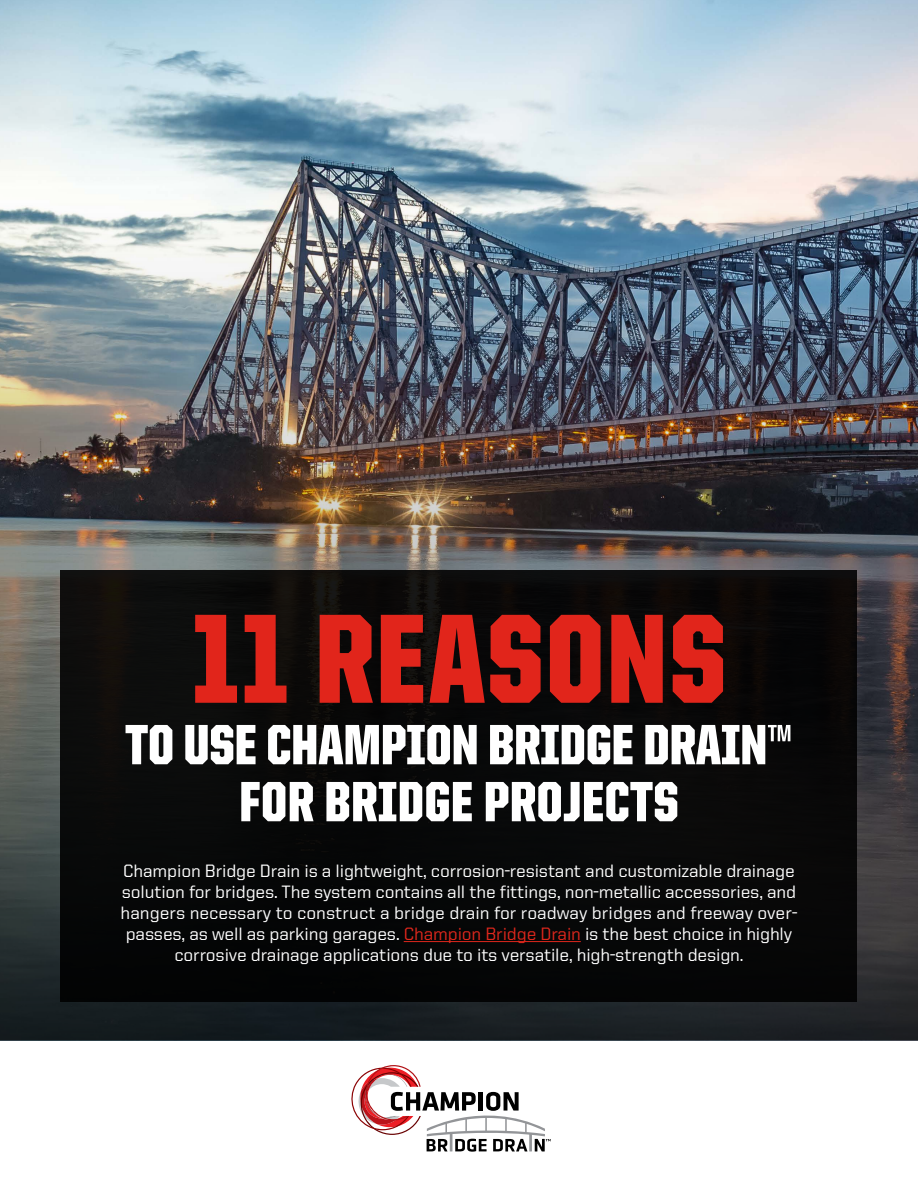
<style>
.page{position:relative;width:918px;height:1188px;background:#fff}
.page>*{position:absolute;margin:0;border:0;box-sizing:border-box;transform-origin:0 0}
.t1{font:900 127.5px "United Sans Cond";letter-spacing:.02em;color:#e1251b}
.t2{font:900 57px/57px "United Sans Cond";color:#fff;text-align:center}
.t3{font:500 18px/21px "United Sans Reg";letter-spacing:-.01em;color:#fff;text-align:center}
.s1{font-weight:700}
.s2{color:#df271c}
</style>
<div class="page">
<img style="left:0;top:0;width:918px;height:168px">
<img style="left:0;top:168px;width:918px;height:872px">
<div style="left:61px;top:570px;width:796px;height:432px;background:#080808"></div>
<hr style="left:404px;top:941px;width:177px;height:1px;background:#df271c">
<svg style="left:351px;top:1065px;width:200px;height:87px"></svg>
<h1 class="t1" style="left:192px;top:591px;width:535px">11 REASONS</h1>
<h2 class="t2" style="left:125px;top:716px;width:669px">TO USE CHAMPION BRIDGE DRAIN<span class="s1">™<br></span>FOR BRIDGE PROJECTS</h2>
<p class="t3" style="left:121px;top:860px;width:678px">Champion Bridge Drain is a lightweight, corrosion-resistant and customizable drainage solution for bridges. The system contains all the fittings, non-metallic accessories, and hangers necessary to construct a bridge drain for roadway bridges and freeway over&shy;passes, as well as parking garages. <span class="s2">Champion Bridge Drain</span> is the best choice in highly corrosive drainage applications due to its versatile, high-strength design.</p>
</div>
